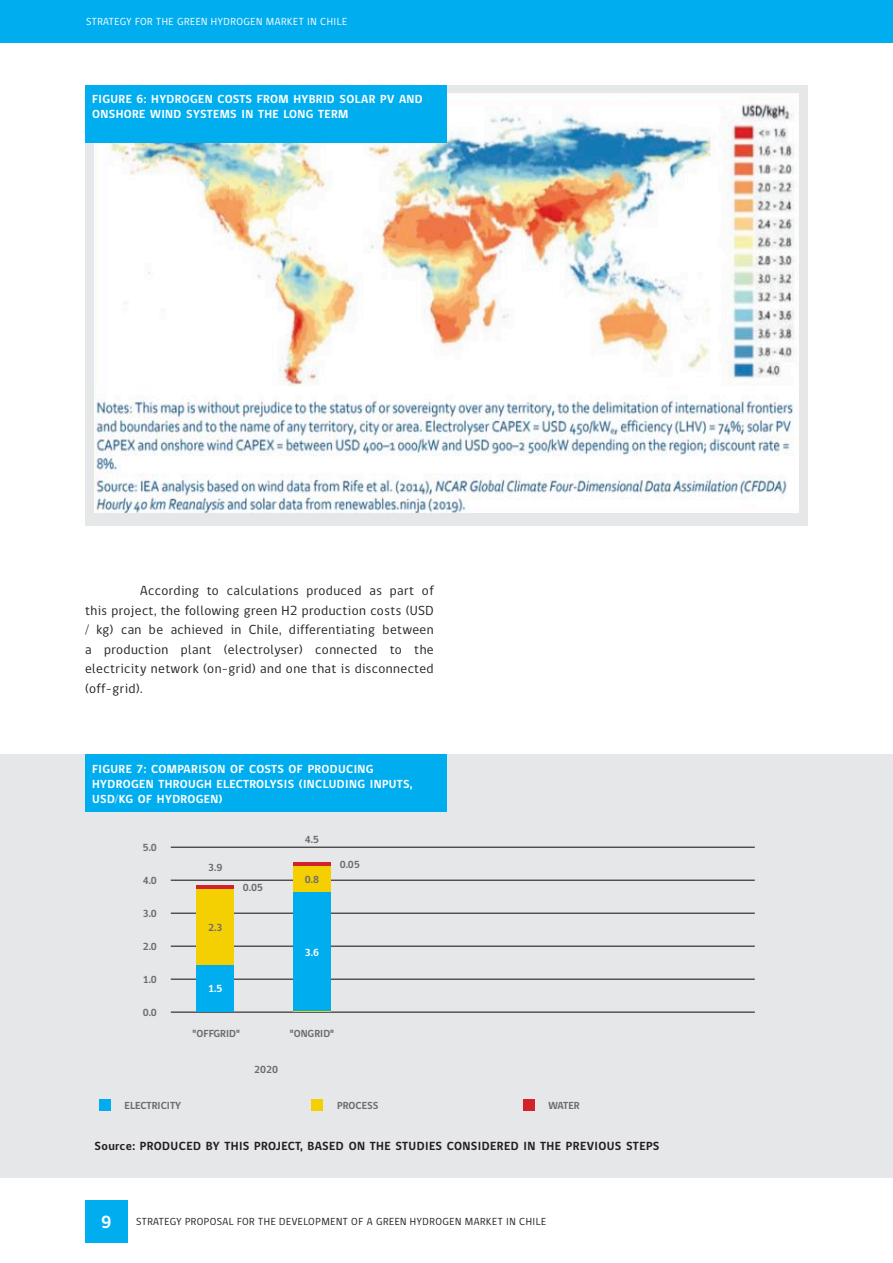
<style>
.page{position:relative;width:893px;height:1263px;background:#fff}
.page>*{position:absolute;margin:0;border:0;box-sizing:border-box;transform-origin:0 0}
.t1{font:700 18px "gob CL";color:#fff}
.Texto{font:13.5px/19.5px "gob CL";letter-spacing:.03em;color:#231f20;text-align:justify}
.Texto_foto{font:700 12.15px "gob CL";letter-spacing:.03em;color:#231f20}
.Texto_foto-2{font:700 12px/15px "gob CL";letter-spacing:.03em;color:#fff}
.Texto_foto-3{font:700 10.5px "gob CL";color:#6c6d70}
.t2{font:10.5px "gob CL";letter-spacing:.05em;color:#231f20}
.t3{font:10.5px "gob CL";letter-spacing:.05em;color:#fff}
.Texto_foto-4{font:700 10.5px "gob CL";color:#fff}
</style>
<div class="page">
<div style="left:85px;top:1200px;width:43px;height:43px;background:#00aeef"></div>
<div style="left:0;top:0;width:893px;height:43px;background:#00aeef"></div>
<div style="left:0;top:755px;width:893px;height:423px;background:#e6e7e9"></div>
<div style="left:85px;top:85px;width:723px;height:440px;background:#e6e7e9"></div>
<img style="left:94px;top:94px;width:705px;height:418px">
<div style="left:85px;top:755px;width:361px;height:57px;background:#00aeef"></div>
<div style="left:85px;top:85px;width:361px;height:57px;background:#00aeef"></div>
<div style="left:99px;top:1099px;width:11px;height:11px;background:#00aeef"></div>
<div style="left:312px;top:1099px;width:11px;height:11px;background:#f4cf02"></div>
<div style="left:523px;top:1099px;width:11px;height:11px;background:#d1232a"></div>
<hr style="left:171px;top:1011px;width:584px;height:2px;background:#231f20">
<hr style="left:171px;top:978px;width:584px;height:2px;background:#231f20">
<hr style="left:171px;top:946px;width:584px;height:1px;background:#231f20">
<hr style="left:171px;top:913px;width:584px;height:1px;background:#231f20">
<hr style="left:171px;top:847px;width:584px;height:1px;background:#231f20">
<hr style="left:171px;top:880px;width:584px;height:1px;background:#231f20">
<div style="left:196px;top:885px;width:38px;height:126px;background:#d1232a"></div>
<div style="left:196px;top:889px;width:38px;height:122px;background:#f4cf02"></div>
<div style="left:196px;top:965px;width:38px;height:46px;background:#00aeef"></div>
<div style="left:293px;top:862px;width:38px;height:149px;background:#d1232a"></div>
<div style="left:293px;top:866px;width:38px;height:145px;background:#f4cf02"></div>
<div style="left:293px;top:892px;width:38px;height:119px;background:#00aeef"></div>
<p class="t3" style="left:86px;top:15px;width:263px">STRATEGY FOR THE GREEN HYDROGEN MARKET IN CHILE</p>
<p class="Texto_foto-2" style="left:92px;top:92px;width:332px">FIGURE 6: HYDROGEN COSTS FROM HYBRID SOLAR PV AND<br>ONSHORE WIND SYSTEMS IN THE LONG TERM</p>
<p class="Texto" style="left:85px;top:581px;width:350px;text-indent:55px">According to calculations produced as part of this project, the following green H2 production costs (USD / kg) can be achieved in Chile, differentiating between a production plant (electrolyser) connected to the electricity network (on-grid) and one that is disconnected (off-grid).</p>
<p class="Texto_foto-2" style="left:92px;top:762px;width:322px">FIGURE 7: COMPARISON OF COSTS OF PRODUCING<br>HYDROGEN THROUGH ELECTROLYSIS (INCLUDING INPUTS,<br>USD/KG OF HYDROGEN)</p>
<p class="Texto_foto-3" style="left:143px;top:840px;width:16px">5.0</p>
<p class="Texto_foto-3" style="left:143px;top:873px;width:16px">4.0</p>
<p class="Texto_foto-3" style="left:143px;top:906px;width:16px">3.0</p>
<p class="Texto_foto-3" style="left:143px;top:939px;width:16px">2.0</p>
<p class="Texto_foto-3" style="left:143px;top:972px;width:16px">1.0</p>
<p class="Texto_foto-3" style="left:143px;top:1005px;width:16px">0.0</p>
<p class="Texto_foto-3" style="left:208px;top:860px;width:16px">3.9</p>
<p class="Texto_foto-3" style="left:208px;top:920px;width:16px">2.3</p>
<p class="Texto_foto-3" style="left:243px;top:880px;width:22px">0.05</p>
<p class="Texto_foto-4" style="left:208px;top:981px;width:16px">1.5</p>
<p class="Texto_foto-3" style="left:305px;top:832px;width:16px">4.5</p>
<p class="Texto_foto-3" style="left:305px;top:872px;width:16px">0.8</p>
<p class="Texto_foto-3" style="left:340px;top:858px;width:22px">0.05</p>
<p class="Texto_foto-4" style="left:305px;top:945px;width:16px">3.6</p>
<p class="Texto_foto-3" style="left:192px;top:1026px;width:49px">"OFFGRID"</p>
<p class="Texto_foto-3" style="left:290px;top:1026px;width:46px">"ONGRID"</p>
<p class="Texto_foto-3" style="left:254px;top:1062px;width:26px">2020</p>
<p class="Texto_foto-3" style="left:125px;top:1098px;width:58px">ELECTRICITY</p>
<p class="Texto_foto-3" style="left:337px;top:1098px;width:43px">PROCESS</p>
<p class="Texto_foto-3" style="left:548px;top:1098px;width:33px">WATER</p>
<p class="Texto_foto" style="left:95px;top:1137px;width:566px">Source: PRODUCED BY THIS PROJECT, BASED ON THE STUDIES CONSIDERED IN THE PREVIOUS STEPS</p>
<h1 class="t1" style="left:101px;top:1210px;width:12px">9</h1>
<p class="t2" style="left:136px;top:1215px;width:412px">STRATEGY PROPOSAL FOR THE DEVELOPMENT OF A GREEN HYDROGEN MARKET IN CHILE</p>
</div>
